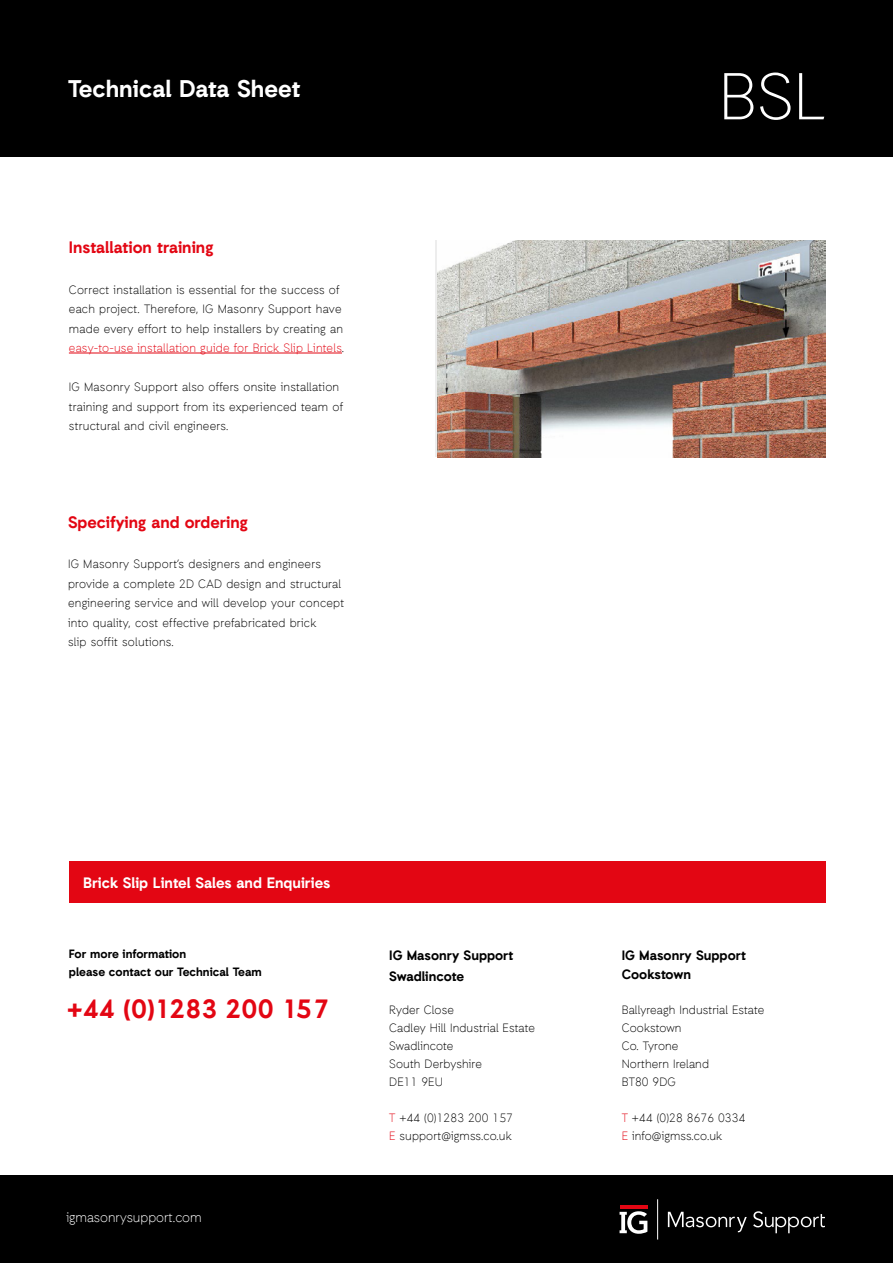
<style>
.page{position:relative;width:893px;height:1263px;background:#fff}
.page>*{position:absolute;margin:0;border:0;box-sizing:border-box;transform-origin:0 0}
.t1{font:300 66px "Auxilia";color:#fff}
.t2{font:700 26.4px "Auxilia";color:#e30613}
.t3{font:700 24px "Auxilia";color:#fff}
.t4{font:700 16.5px "Auxilia";color:#e30613}
.t5{font:700 15px "Auxilia";color:#fff}
.t6{font:700 13.5px/19.5px "Auxilia";color:#000}
.t7{font:300 13.5px "Auxilia";color:#fff}
.t8{font:300 12px/18px "Auxilia";letter-spacing:.02em;color:#000}
.t9{font:700 12px/18px "Auxilia";color:#000}
.s1{color:#e30613}
</style>
<div class="page">
<div style="left:0;top:0;width:893px;height:156px;background:#000"></div>
<div style="left:0;top:1176px;width:893px;height:87px;background:#000"></div>
<hr style="left:620px;top:1206px;width:27px;height:3px;background:#e30613">
<svg style="left:620px;top:1211px;width:27px;height:23px"></svg>
<hr style="left:657px;top:1199px;width:1px;height:40px;background:#fff">
<svg style="left:753px;top:1211px;width:72px;height:22px"></svg>
<svg style="left:668px;top:1212px;width:79px;height:20px"></svg>
<div style="left:69px;top:861px;width:757px;height:42px;background:#e30613"></div>
<hr style="left:69px;top:353px;width:273px;height:1px;background:#e30613">
<img style="left:437px;top:240px;width:389px;height:217px">
<h3 class="t3" style="left:68px;top:74px;width:234px">Technical Data Sheet</h3>
<h3 class="t4" style="left:69px;top:237px;width:146px">Installation training</h3>
<p class="t8" style="left:69px;top:279px;width:277px;line-height:19.5px">Correct installation is essential for the success of each project. Therefore, IG Masonry Support have made every effort to help installers by creating an <span class="s1">easy-to-use installation guide for Brick Slip Lintels</span>.</p>
<p class="t8" style="left:69px;top:377px;width:276px;line-height:19.5px">IG Masonry Support also offers onsite installation training and support from its experienced team of structural and civil engineers.</p>
<h3 class="t4" style="left:68px;top:512px;width:181px">Specifying and ordering</h3>
<p class="t8" style="left:68px;top:554px;width:278px;line-height:19.5px">IG Masonry Support’s designers and engineers provide a complete 2D CAD design and structural engineering service and will develop your concept into quality, cost effective prefabricated brick<br>slip soffit solutions.</p>
<h1 class="t1" style="left:719px;top:56px;width:107px">BSL</h1>
<p class="t5" style="left:83px;top:873px;width:249px">Brick Slip Lintel Sales and Enquiries</p>
<p class="t9" style="left:69px;top:945px;width:194px">For more information<br>please contact our Technical Team</p>
<h2 class="t2" style="left:67px;top:992px;width:264px">+44 (0)1283 200 157</h2>
<p class="t7" style="left:66px;top:1209px;width:137px">igmasonrysupport.com</p>
<p class="t6" style="left:389px;top:944px;width:126px;line-height:21px">IG Masonry Support<br>Swadlincote</p>
<p class="t8" style="left:389px;top:1000px;width:147px">Ryder Close<br>Cadley Hill Industrial Estate<br>Swadlincote<br>South Derbyshire<br>DE11 9EU</p>
<p class="t8" style="left:389px;top:1108px;width:125px"><span class="s1">T</span> +44 (0)1283 200 157<br><span class="s1">E</span> support@igmss.co.uk</p>
<p class="t6" style="left:622px;top:945px;width:126px">IG Masonry Support<br>Cookstown</p>
<p class="t8" style="left:622px;top:1000px;width:144px">Ballyreagh Industrial Estate<br>Cookstown<br>Co. Tyrone<br>Northern Ireland<br>BT80 9DG</p>
<p class="t8" style="left:622px;top:1108px;width:125px"><span class="s1">T</span> +44 (0)28 8676 0334<br><span class="s1">E</span> info@igmss.co.uk</p>
</div>
